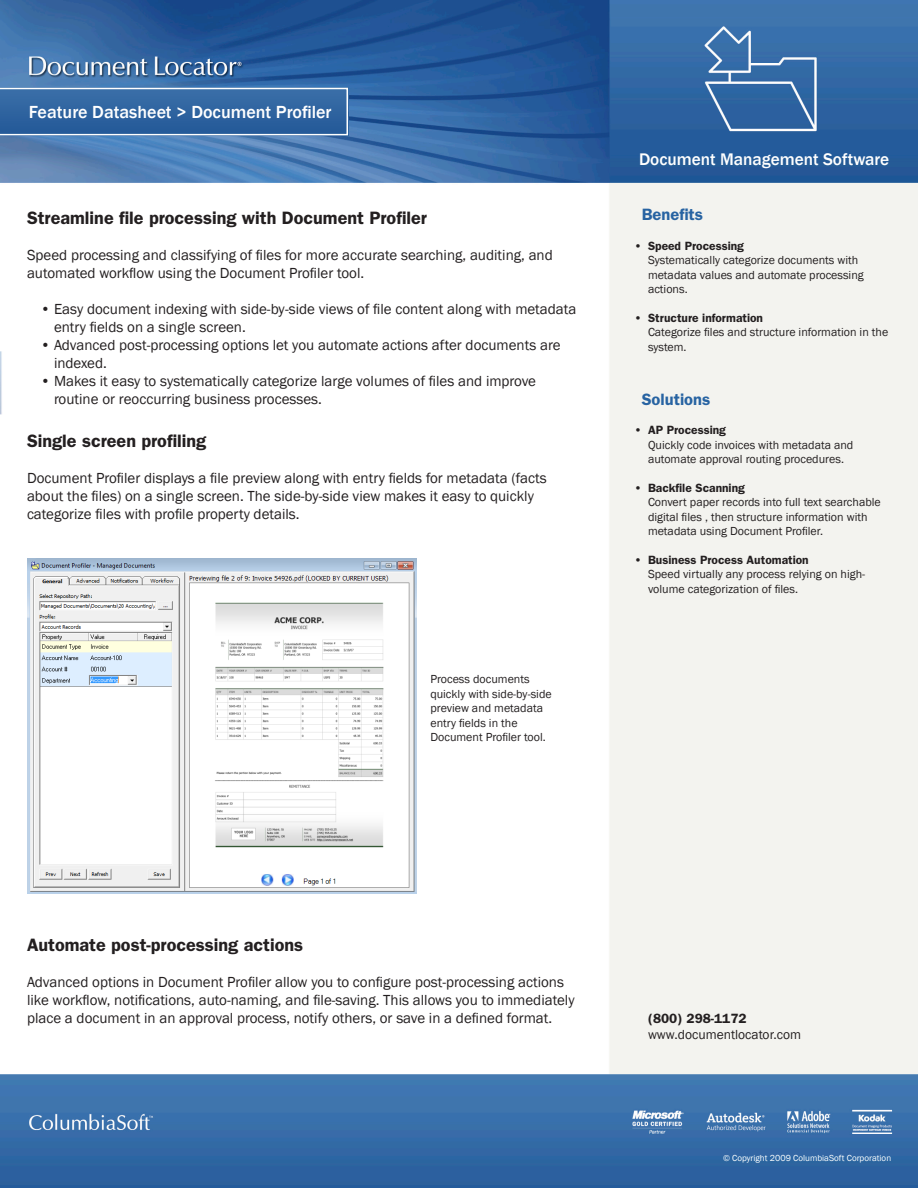
<style>
.page{position:relative;width:918px;height:1188px;background:#fff}
.page>*{position:absolute;margin:0;border:0;box-sizing:border-box;transform-origin:0 0}
.t1{font:600 18px "ITC Franklin Gothic Std";color:#231f20}
.Headline{font:500 18px "Franklin Gothic";color:#fff}
.Headline-2{font:500 17.25px "Franklin Gothic";color:#fff}
.t2{font:600 16.5px "ITC Franklin Gothic Std";color:#2763a2}
.Paragraph{font:15px/18px "Franklin Gothic";color:#231f20}
.Paragraph-2{font:13.5px "Franklin Gothic";color:#231f20}
.Paragraph-3{font:600 13.5px "ITC Franklin Gothic Std";color:#231f20}
.t3{font:12px/14.4px "Franklin Gothic";color:#231f20}
.copyright{font:9px "Franklin Gothic";color:#fff}
.s1{font-family:"ITC Franklin Gothic Std";font-weight:600}
</style>
<div class="page">
<img style="left:0;top:0;width:918px;height:1188px">
<img style="left:0;top:135px;width:348px;height:1px">
<svg style="left:0;top:88px;width:348px;height:47px"></svg>
<img style="left:27px;top:558px;width:389px;height:335px">
<p class="Headline" style="left:29px;top:100px;width:304px">Feature Datasheet &gt; Document Profiler</p>
<p class="t1" style="left:27px;top:207px;width:401px">Streamline file processing with Document Profiler</p>
<p class="Paragraph" style="left:27px;top:246px;width:527px">Speed processing and classifying of files for more accurate searching, auditing, and automated workflow using the Document Profiler tool.</p>
<p class="Paragraph" style="left:54px;top:300px;width:524px;text-indent:-14px">• Easy document indexing with side-by-side views of file content along with metadata entry fields on a single screen.</p>
<p class="Paragraph" style="left:54px;top:336px;width:508px;text-indent:-14px">• Advanced post-processing options let you automate actions after documents are indexed.</p>
<p class="Paragraph" style="left:54px;top:372px;width:484px;text-indent:-14px">• Makes it easy to systematically categorize large volumes of files and improve routine or reoccurring business processes.</p>
<p class="t1" style="left:27px;top:430px;width:181px">Single screen profiling</p>
<p class="Paragraph" style="left:27px;top:469px;width:521px">Document Profiler displays a file preview along with entry fields for metadata (facts about the files) on a single screen. The side-by-side view makes it easy to quickly categorize files with profile property details.</p>
<p class="t3" style="left:430px;top:672px;width:123px">Process documents quickly with side-by-side preview and metadata entry fields in the<br>Document Profiler tool.</p>
<p class="Headline-2" style="left:639px;top:149px;width:252px">Document Management Software</p>
<p class="t2" style="left:642px;top:204px;width:63px">Benefits</p>
<p class="t3" style="left:648px;top:239px;width:217px;text-indent:-14px"><span class="s1">• Speed Processing<br></span>Systematically categorize documents with metadata values and automate processing actions.</p>
<p class="t3" style="left:648px;top:311px;width:242px;text-indent:-14px"><span class="s1">• Structure information<br></span>Categorize files and structure information in the system.</p>
<p class="t2" style="left:642px;top:390px;width:70px">Solutions</p>
<p class="t3" style="left:648px;top:423px;width:207px;text-indent:-14px"><span class="s1">• AP Processing<br></span>Quickly code invoices with metadata and automate approval routing procedures.</p>
<p class="t3" style="left:648px;top:481px;width:234px;text-indent:-14px"><span class="s1">• Backfile Scanning<br></span>Convert paper records into full text searchable digital files , then structure information with metadata using Document Profiler.</p>
<p class="t3" style="left:648px;top:553px;width:219px;text-indent:-14px"><span class="s1">• Business Process Automation<br></span>Speed virtually any process relying on high&shy;volume categorization of files.</p>
<p class="t1" style="left:27px;top:934px;width:278px">Automate post-processing actions</p>
<p class="Paragraph" style="left:27px;top:973px;width:549px">Advanced options in Document Profiler allow you to configure post-processing actions like workflow, notifications, auto-naming, and file-saving. This allows you to immediately place a document in an approval process, notify others, or save in a defined format.</p>
<p class="Paragraph-3" style="left:648px;top:1011px;width:100px">(800) 298-1172</p>
<p class="Paragraph-2" style="left:648px;top:1027px;width:155px">www.documentlocator.com</p>
<p class="copyright" style="left:723px;top:1152px;width:170px">© Copyright 2009 ColumbiaSoft Corporation</p>
</div>
